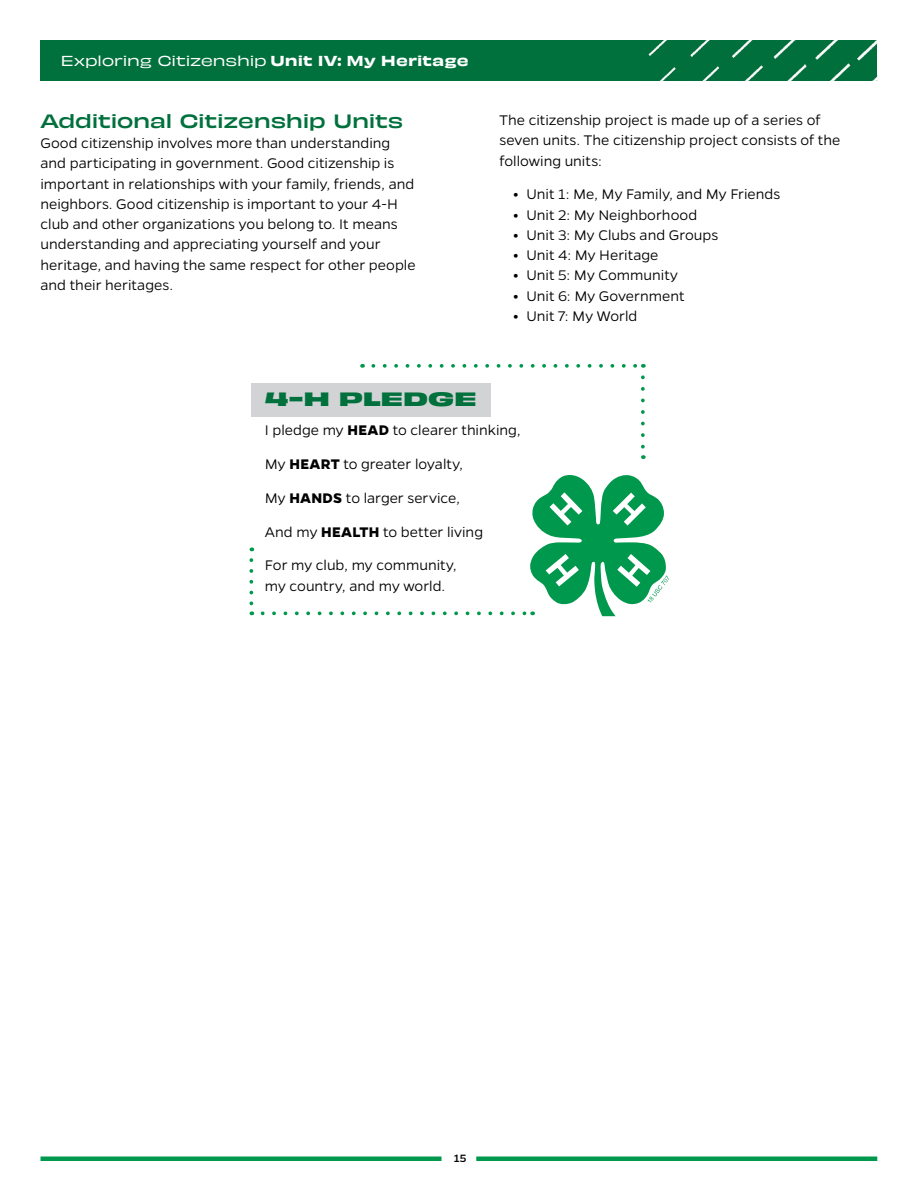
<style>
.page{position:relative;width:918px;height:1188px;background:#fff}
.page>*{position:absolute;margin:0;border:0;box-sizing:border-box;transform-origin:0 0}
.t1{font:500 expanded 18px "Obviously";letter-spacing:-.02em;color:#00703c}
.t2{font:700 18px "Obviously Extd";letter-spacing:-.005em;color:#00703c}
.t3{font:300 15.75px/20.2px "Gentona";color:#000}
.t4{font:expanded 13.5px "Obviously";letter-spacing:-.005em;color:#fff}
.t5{font:500 12px "Gentona";color:#000}
.s1{color:#00703c}
.s2{font-family:"Obviously Wide Semi";font-stretch:normal}
.s3{font-weight:700}
</style>
<div class="page">
<div style="left:40px;top:40px;width:838px;height:41px;background:#00703c"></div>
<img style="left:648px;top:40px;width:230px;height:41px">
<div style="left:40px;top:1156px;width:402px;height:5px;background:#00984c"></div>
<div style="left:476px;top:1156px;width:401px;height:5px;background:#00984c"></div>
<div style="left:251px;top:383px;width:240px;height:34px;background:#d1d3d4"></div>
<svg style="left:373px;top:364px;width:264px;height:4px"></svg>
<svg style="left:641px;top:377px;width:4px;height:82px"></svg>
<svg style="left:249px;top:560px;width:4px;height:55px"></svg>
<svg style="left:263px;top:475px;width:406px;height:141px"></svg>
<p class="t4" style="left:61px;top:50px;width:409px">Exploring Citizenship<span class="s1">:</span><span class="s2">Unit IV: My Heritage</span></p>
<h2 class="t1" style="left:40px;top:106px;width:364px">Additional Citizenship Units</h2>
<p class="t3" style="left:40px;top:133px;width:377px">Good citizenship involves more than understanding and participating in government. Good citizenship is important in relationships with your family, friends, and neighbors. Good citizenship is important to your 4-H club and other organizations you belong to. It means understanding and appreciating yourself and your heritage, and having the same respect for other people and their heritages.</p>
<p class="t3" style="left:500px;top:110px;width:342px">The citizenship project is made up of a series of seven units. The citizenship project consists of the following units:</p>
<p class="t3" style="left:513px;top:184px;width:269px"><span class="s3">•</span> Unit 1: Me, My Family, and My Friends</p>
<p class="t3" style="left:513px;top:204px;width:186px"><span class="s3">•</span> Unit 2: My Neighborhood</p>
<p class="t3" style="left:513px;top:225px;width:207px"><span class="s3">•</span> Unit 3: My Clubs and Groups</p>
<p class="t3" style="left:513px;top:245px;width:147px"><span class="s3">•</span> Unit 4: My Heritage</p>
<p class="t3" style="left:513px;top:265px;width:167px"><span class="s3">•</span> Unit 5: My Community</p>
<p class="t3" style="left:513px;top:285px;width:173px"><span class="s3">•</span> Unit 6: My Government</p>
<p class="t3" style="left:513px;top:306px;width:126px"><span class="s3">•</span> Unit 7: My World</p>
<h2 class="t2" style="left:265px;top:384px;width:214px">4-H PLEDGE</h2>
<p class="t3" style="left:265px;top:420px;width:257px">I pledge my <span class="s3">HEAD</span> to clearer thinking,</p>
<p class="t3" style="left:265px;top:454px;width:200px">My <span class="s3">HEART</span> to greater loyalty,</p>
<p class="t3" style="left:265px;top:488px;width:197px">My <span class="s3">HANDS</span> to larger service,</p>
<p class="t3" style="left:265px;top:521px;width:220px">And my <span class="s3">HEALTH</span> to better living</p>
<p class="t3" style="left:265px;top:555px;width:193px">For my club, my community, my country, and my world.</p>
<p class="t5" style="left:454px;top:1151px;width:14px">15</p>
</div>
